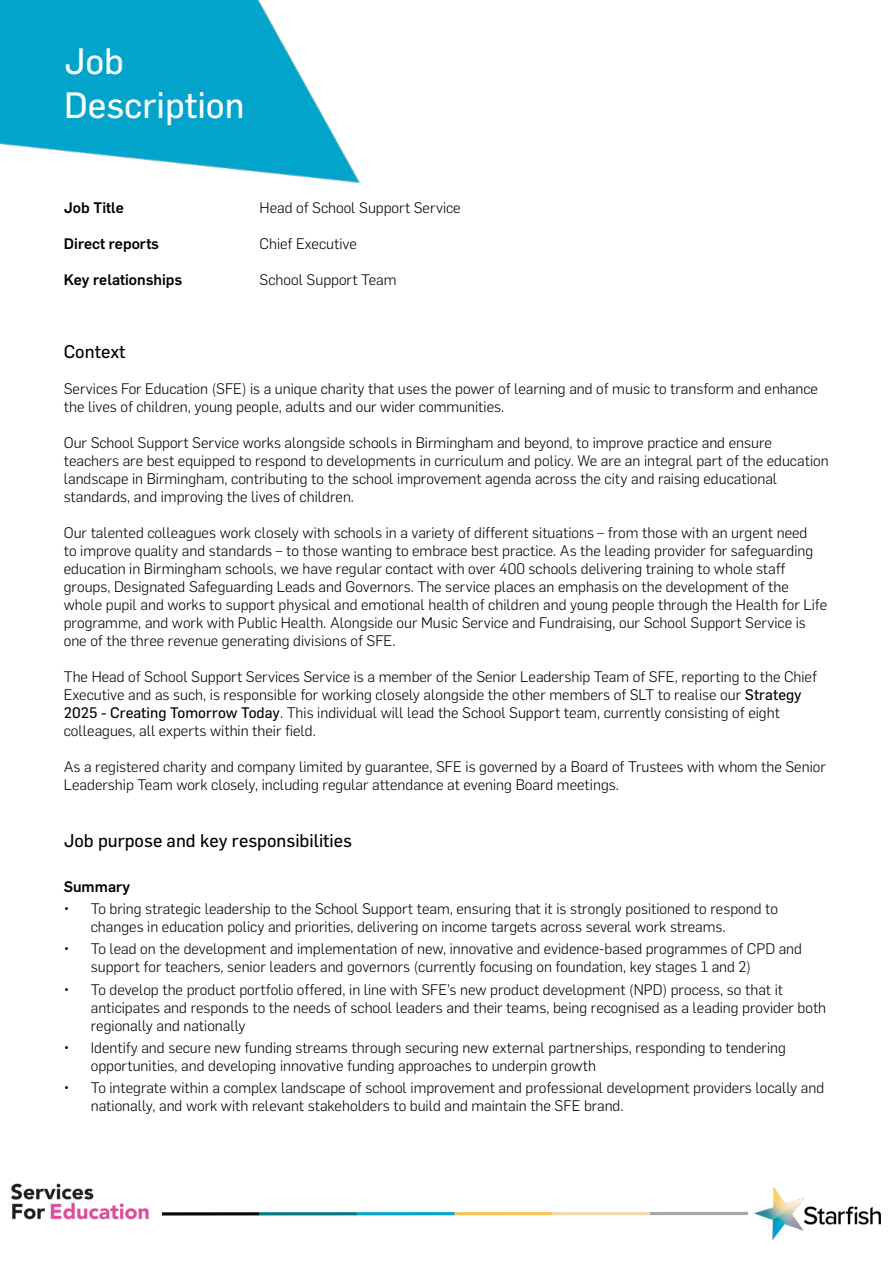
<style>
.page{position:relative;width:893px;height:1263px;background:#fff}
.page>*{position:absolute;margin:0;border:0;box-sizing:border-box;transform-origin:0 0}
.t1{font:36px/43.2px "Flama";color:#fff}
.t2{font:18px "Flama";color:#000}
.t3{font:300 15px/18px "Flama";color:#000}
.t4{font:500 15px "Flama";color:#000}
.s1{font-weight:400}
</style>
<div class="page">
<img style="left:11px;top:1183px;width:138px;height:37px">
<img style="left:162px;top:1212px;width:586px;height:3px">
<img style="left:754px;top:1187px;width:127px;height:52px">
<img style="left:0;top:0;width:359px;height:183px">
<p class="t1" style="left:64px;top:39px;width:182px">Job<br>Description</p>
<p class="t4" style="left:64px;top:197px;width:62px">Job Title</p>
<p class="t4" style="left:64px;top:233px;width:97px">Direct reports</p>
<p class="t4" style="left:64px;top:269px;width:120px">Key relationships</p>
<p class="t3" style="left:260px;top:198px;width:203px">Head of School Support Service</p>
<p class="t3" style="left:260px;top:234px;width:99px">Chief Executive</p>
<p class="t3" style="left:260px;top:270px;width:138px">School Support Team</p>
<p class="t2" style="left:64px;top:340px;width:63px">Context</p>
<p class="t3" style="left:64px;top:379px;width:756px">Services For Education (SFE) is a unique charity that uses the power of learning and of music to transform and enhance the lives of children, young people, adults and our wider communities.</p>
<p class="t3" style="left:64px;top:433px;width:766px">Our School Support Service works alongside schools in Birmingham and beyond, to improve practice and ensure teachers are best equipped to respond to developments in curriculum and policy. We are an integral part of the education landscape in Birmingham, contributing to the school improvement agenda across the city and raising educational standards, and improving the lives of children.</p>
<p class="t3" style="left:64px;top:523px;width:765px">Our talented colleagues work closely with schools in a variety of different situations – from those with an urgent need<br>to improve quality and standards – to those wanting to embrace best practice. As the leading provider for safeguarding education in Birmingham schools, we have regular contact with over 400 schools delivering training to whole staff groups, Designated Safeguarding Leads and Governors. The service places an emphasis on the development of the whole pupil and works to support physical and emotional health of children and young people through the Health for Life programme, and work with Public Health. Alongside our Music Service and Fundraising, our School Support Service is one of the three revenue generating divisions of SFE.</p>
<p class="t3" style="left:64px;top:667px;width:755px">The Head of School Support Services Service is a member of the Senior Leadership Team of SFE, reporting to the Chief Executive and as such, is responsible for working closely alongside the other members of SLT to realise our <span class="s1">Strategy 2025 - Creating Tomorrow Today</span>. This individual will lead the School Support team, currently consisting of eight colleagues, all experts within their field.</p>
<p class="t3" style="left:64px;top:757px;width:764px">As a registered charity and company limited by guarantee, SFE is governed by a Board of Trustees with whom the Senior<br>Leadership Team work closely, including regular attendance at evening Board meetings.</p>
<p class="t2" style="left:64px;top:830px;width:290px">Job purpose and key responsibilities</p>
<p class="t4" style="left:64px;top:876px;width:68px">Summary</p>
<p class="t3" style="left:91px;top:899px;width:689px;text-indent:-27px">• To bring strategic leadership to the School Support team, ensuring that it is strongly positioned to respond to changes in education policy and priorities, delivering on income targets across several work streams.</p>
<p class="t3" style="left:91px;top:939px;width:713px;text-indent:-27px">• To lead on the development and implementation of new, innovative and evidence-based programmes of CPD and support for teachers, senior leaders and governors (currently focusing on foundation, key stages 1 and 2)</p>
<p class="t3" style="left:91px;top:979px;width:737px;text-indent:-27px">• To develop the product portfolio offered, in line with SFE’s new product development (NPD) process, so that it anticipates and responds to the needs of school leaders and their teams, being recognised as a leading provider both regionally and nationally</p>
<p class="t3" style="left:91px;top:1038px;width:697px;text-indent:-27px">• Identify and secure new funding streams through securing new external partnerships, responding to tendering opportunities, and developing innovative funding approaches to underpin growth</p>
<p class="t3" style="left:91px;top:1078px;width:735px;text-indent:-27px">• To integrate within a complex landscape of school improvement and professional development providers locally and nationally, and work with relevant stakeholders to build and maintain the SFE brand.</p>
</div>
